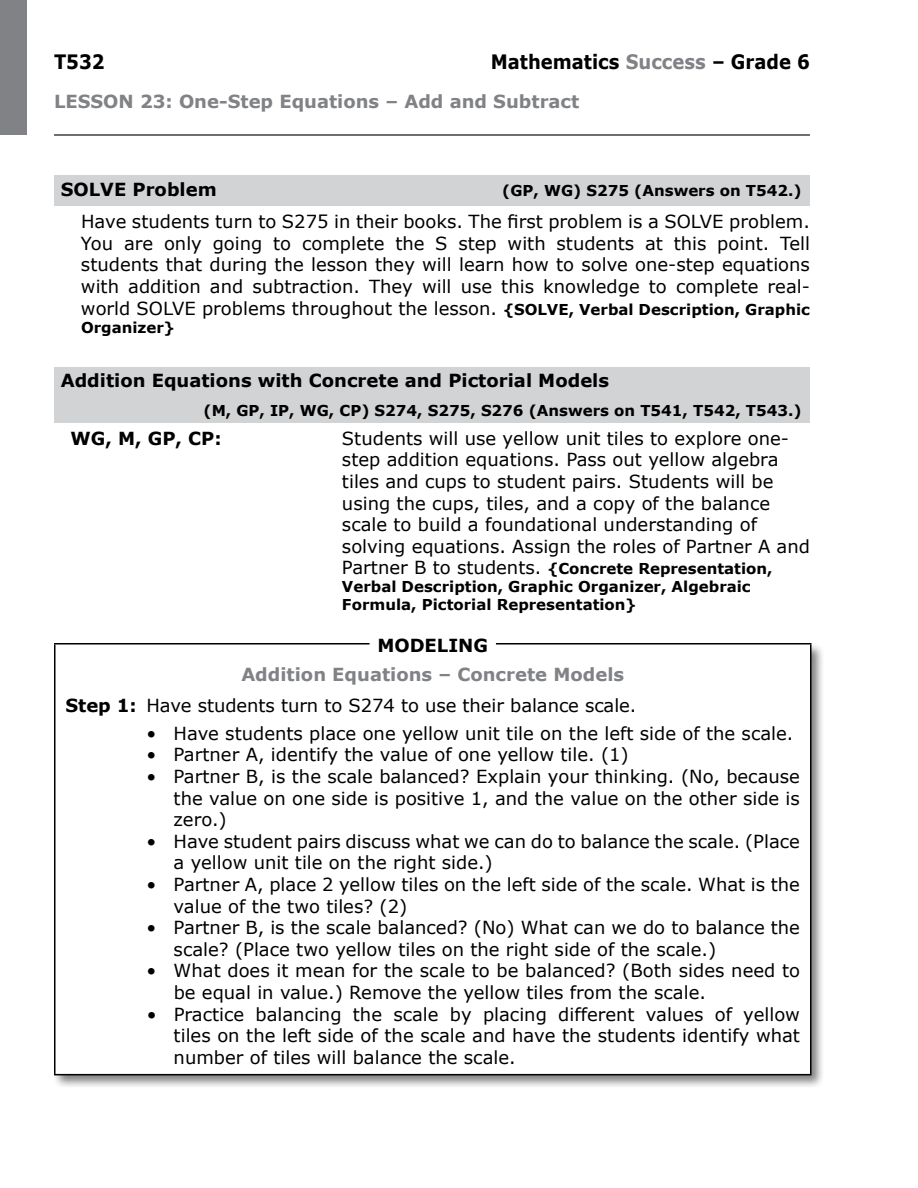
<style>
.page{position:relative;width:918px;height:1188px;background:#fff}
.page>*{position:absolute;margin:0;border:0;box-sizing:border-box;transform-origin:0 0}
.t1{font:700 19.8px "Verdana";color:#000;scale:.91 1}
.t2{font:18px/21.6px "Verdana";color:#000}
.t3{font:700 18px "Verdana";color:#000}
.t4{font:700 18px "Verdana";color:#808285}
.t5{font:700 15px/18px "Verdana";color:#000}
.s1{color:#808285}
.s2{font-weight:700;font-size:15px}
.s3{font-weight:400;font-size:18px}
.s4{font-weight:700;color:#808285}
.s5{font-weight:700}
</style>
<div class="page">
<hr style="left:54px;top:134px;width:756px;height:2px;background:#000">
<div style="left:52px;top:642px;width:779px;height:453px;background:#000;opacity:.5"></div>
<div style="left:54px;top:644px;width:756px;height:431px;background:#fff"></div>
<hr style="left:54px;top:643px;width:758px;height:2px;background:#000">
<hr style="left:54px;top:645px;width:2px;height:429px;background:#000">
<hr style="left:810px;top:645px;width:2px;height:429px;background:#000">
<hr style="left:54px;top:1074px;width:758px;height:1px;background:#000">
<div style="left:370px;top:634px;width:126px;height:24px;background:#fff"></div>
<div style="left:0;top:0;width:27px;height:135px;background:#808285"></div>
<div style="left:54px;top:176px;width:755px;height:30px;background:#d1d3d4"></div>
<div style="left:54px;top:367px;width:755px;height:55px;background:#d1d3d4"></div>
<p class="t1" style="left:54px;top:49px;width:57px">T532</p>
<p class="t1" style="left:491px;top:49px;width:352px">Mathematics <span class="s1">Success</span> – Grade 6</p>
<p class="t4" style="left:54px;top:90px;width:527px">LESSON 23: One-Step Equations – Add and Subtract</p>
<p class="t3" style="left:61px;top:178px;width:157px">SOLVE Problem</p>
<p class="t5" style="left:502px;top:181px;width:301px">(GP, WG) S275 (Answers on T542.)</p>
<p class="t2" style="left:81px;top:210px;width:731px;text-align:justify">Have students turn to S275 in their books. The first problem is a SOLVE problem.<br>You are only going to complete the S step with students at this point. Tell students that during the lesson they will learn how to solve one-step equations with addition and subtraction. They will use this knowledge to complete real&shy;world SOLVE problems throughout the lesson. <span class="s2">{SOLVE, Verbal Description, Graphic</span></p>
<p class="t5" style="left:81px;top:318px;width:95px">Organizer}</p>
<p class="t3" style="left:61px;top:369px;width:550px">Addition Equations with Concrete and Pictorial Models</p>
<p class="t5" style="left:204px;top:401px;width:600px">(M, GP, IP, WG, CP) S274, S275, S276 (Answers on T541, T542, T543.)</p>
<p class="t3" style="left:70px;top:427px;width:153px">WG, M, GP, CP:</p>
<p class="t2" style="left:342px;top:427px;width:469px">Students will use yellow unit tiles to explore one&shy;step addition equations. Pass out yellow algebra tiles and cups to student pairs. Students will be using the cups, tiles, and a copy of the balance scale to build a foundational understanding of solving equations. Assign the roles of Partner A and</p>
<p class="t5" style="left:342px;top:560px;width:432px"><span class="s3">Partner B to students.</span> {Concrete Representation,<br>Verbal Description, Graphic Organizer, Algebraic<br>Formula, Pictorial Representation}</p>
<p class="t3" style="left:377px;top:634px;width:112px">MODELING</p>
<p class="t2" style="left:66px;top:658px;width:572px;line-height:30.6px;text-indent:176px"><span class="s4">Addition Equations – Concrete Models<br></span><span class="s5">Step 1:</span> Have students turn to S274 to use their balance scale.</p>
<p class="t2" style="left:147px;top:722px;width:648px">• Have students place one yellow unit tile on the left side of the scale.</p>
<p class="t2" style="left:147px;top:744px;width:484px">• Partner A, identify the value of one yellow tile. (1)</p>
<p class="t2" style="left:174px;top:765px;width:628px;text-align:justify;text-indent:-27px">• Partner B, is the scale balanced? Explain your thinking. (No, because the value on one side is positive 1, and the value on the other side is zero.)</p>
<p class="t2" style="left:174px;top:830px;width:628px;text-indent:-27px">• Have student pairs discuss what we can do to balance the scale. (Place a yellow unit tile on the right side.)</p>
<p class="t2" style="left:174px;top:873px;width:628px;text-indent:-27px">• Partner A, place 2 yellow tiles on the left side of the scale. What is the value of the two tiles? (2)</p>
<p class="t2" style="left:174px;top:916px;width:628px;text-indent:-27px">• Partner B, is the scale balanced? (No) What can we do to balance the scale? (Place two yellow tiles on the right side of the scale.)</p>
<p class="t2" style="left:174px;top:960px;width:628px;text-indent:-27px">• What does it mean for the scale to be balanced? (Both sides need to be equal in value.) Remove the yellow tiles from the scale.</p>
<p class="t2" style="left:174px;top:1003px;width:628px;text-align:justify;text-indent:-27px">• Practice balancing the scale by placing different values of yellow tiles on the left side of the scale and have the students identify what number of tiles will balance the scale.</p>
</div>
